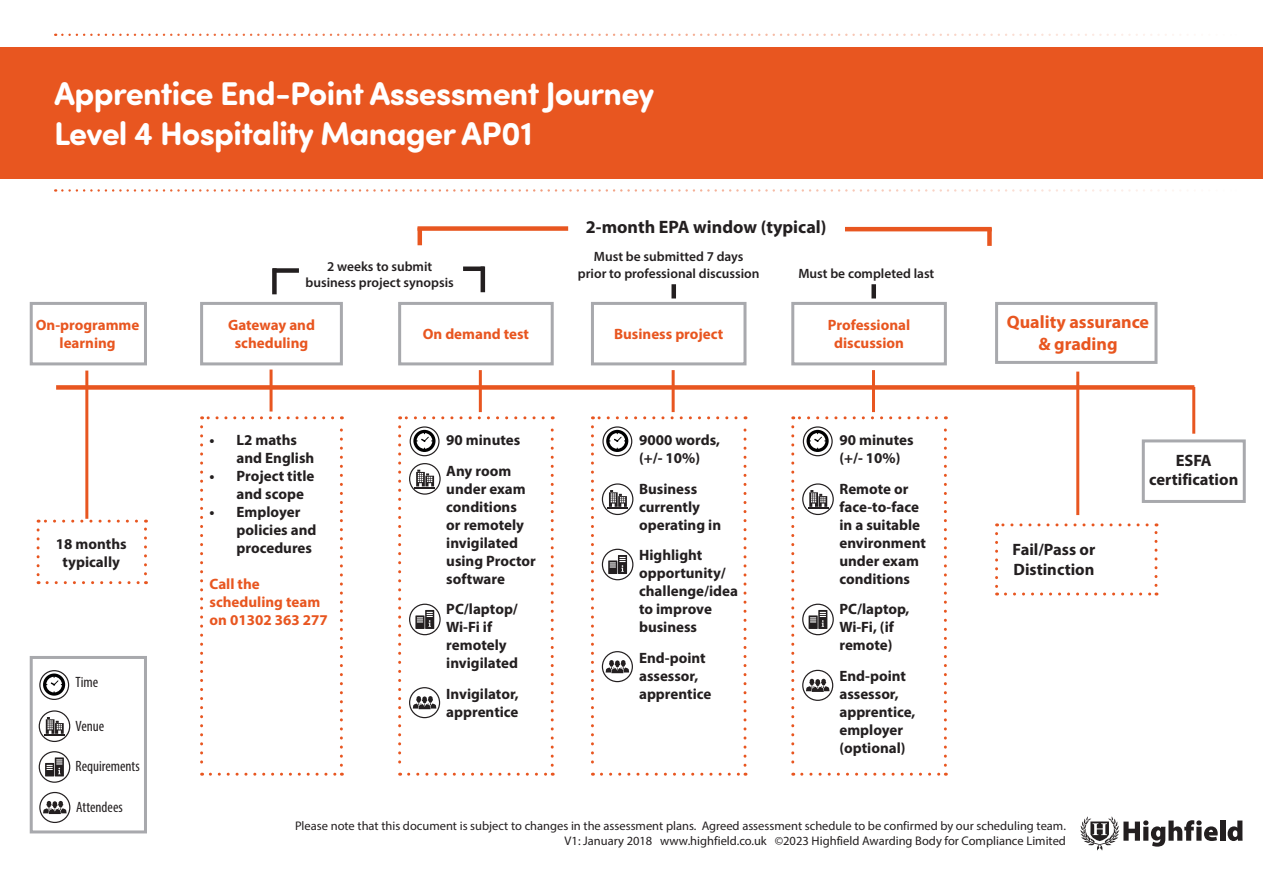
<style>
.page{position:relative;width:1263px;height:893px;background:#fff}
.page>*{position:absolute;margin:0;border:0;box-sizing:border-box;transform-origin:0 0}
.t1{font:700 33px/39.6px "Sofia Pro Soft";letter-spacing:-.02em;color:#fff}
.t2{font:700 18px "Myriad Pro";color:#231f20}
.t3{font:700 18px/21.6px "Myriad Pro";color:#e85620;text-align:center}
.t4{font:700 16.5px/19.8px "Myriad Pro";color:#231f20}
.t5{font:700 15px/18px "Myriad Pro";color:#231f20}
.t6{font:700 15px/18px "Myriad Pro";color:#e85620;text-align:center}
.t7{font:condensed 15px "Myriad Pro";color:#231f20}
.t8{font:600 13.5px/16.2px "Myriad Pro";color:#231f20;text-align:center}
.t9{font:12.45px/15px "Myriad Pro";color:#231f20;text-align:right}
</style>
<div class="page">
<div style="left:0;top:47px;width:1263px;height:131px;background:#e85620"></div>
<svg style="left:62px;top:189px;width:1126px;height:3px"></svg>
<svg style="left:62px;top:34px;width:1126px;height:2px"></svg>
<div style="left:56px;top:385px;width:1138px;height:5px;background:#e85620"></div>
<hr style="left:85px;top:371px;width:3px;height:148px;background:#e85620">
<hr style="left:1192px;top:387px;width:3px;height:47px;background:#e85620">
<svg style="left:37px;top:530px;width:3px;height:54px"></svg>
<svg style="left:47px;top:581px;width:99px;height:3px"></svg>
<svg style="left:144px;top:520px;width:3px;height:54px"></svg>
<svg style="left:38px;top:520px;width:99px;height:3px"></svg>
<svg style="left:43px;top:673px;width:22px;height:23px"></svg>
<div style="left:39px;top:670px;width:30px;height:30px;border:1px solid #231f20;border-radius:50%"></div>
<svg style="left:44px;top:717px;width:21px;height:18px"></svg>
<div style="left:39px;top:710px;width:31px;height:32px;border:1px solid #231f20;border-radius:50%"></div>
<svg style="left:45px;top:757px;width:19px;height:19px"></svg>
<div style="left:39px;top:751px;width:31px;height:32px;border:1px solid #231f20;border-radius:50%"></div>
<svg style="left:43px;top:801px;width:24px;height:13px"></svg>
<div style="left:39px;top:792px;width:31px;height:31px;border:1px solid #231f20;border-radius:50%"></div>
<div style="left:30px;top:302px;width:117px;height:63px;border:3px solid #a8a9ad"></div>
<div style="left:30px;top:656px;width:117px;height:177px;border:3px solid #a8a9ad"></div>
<hr style="left:270px;top:370px;width:3px;height:41px;background:#e85620">
<svg style="left:200px;top:427px;width:3px;height:349px"></svg>
<svg style="left:210px;top:773px;width:132px;height:3px"></svg>
<svg style="left:340px;top:416px;width:3px;height:349px"></svg>
<svg style="left:202px;top:416px;width:131px;height:3px"></svg>
<div style="left:200px;top:302px;width:143px;height:63px;border:3px solid #a8a9ad"></div>
<svg style="left:398px;top:427px;width:3px;height:349px"></svg>
<svg style="left:409px;top:773px;width:144px;height:3px"></svg>
<svg style="left:551px;top:416px;width:3px;height:349px"></svg>
<svg style="left:400px;top:416px;width:143px;height:3px"></svg>
<hr style="left:479px;top:370px;width:3px;height:42px;background:#e85620">
<div style="left:398px;top:302px;width:156px;height:63px;border:3px solid #a8a9ad"></div>
<svg style="left:413px;top:430px;width:22px;height:22px"></svg>
<div style="left:410px;top:426px;width:30px;height:30px;border:1px solid #231f20;border-radius:50%"></div>
<svg style="left:414px;top:470px;width:21px;height:18px"></svg>
<div style="left:409px;top:463px;width:32px;height:32px;border:1px solid #231f20;border-radius:50%"></div>
<svg style="left:415px;top:610px;width:19px;height:19px"></svg>
<div style="left:409px;top:604px;width:32px;height:31px;border:1px solid #231f20;border-radius:50%"></div>
<svg style="left:413px;top:696px;width:23px;height:13px"></svg>
<div style="left:409px;top:687px;width:31px;height:31px;border:1px solid #231f20;border-radius:50%"></div>
<svg style="left:591px;top:427px;width:3px;height:349px"></svg>
<svg style="left:601px;top:773px;width:145px;height:3px"></svg>
<svg style="left:743px;top:416px;width:3px;height:349px"></svg>
<svg style="left:592px;top:416px;width:144px;height:3px"></svg>
<hr style="left:672px;top:370px;width:3px;height:42px;background:#e85620">
<div style="left:591px;top:302px;width:155px;height:63px;border:3px solid #a8a9ad"></div>
<svg style="left:606px;top:430px;width:22px;height:22px"></svg>
<div style="left:602px;top:426px;width:30px;height:30px;border:1px solid #231f20;border-radius:50%"></div>
<svg style="left:607px;top:490px;width:21px;height:18px"></svg>
<div style="left:602px;top:483px;width:31px;height:32px;border:1px solid #231f20;border-radius:50%"></div>
<svg style="left:608px;top:555px;width:19px;height:19px"></svg>
<div style="left:602px;top:549px;width:31px;height:31px;border:1px solid #231f20;border-radius:50%"></div>
<svg style="left:606px;top:660px;width:23px;height:13px"></svg>
<div style="left:602px;top:651px;width:31px;height:31px;border:1px solid #231f20;border-radius:50%"></div>
<svg style="left:791px;top:427px;width:3px;height:349px"></svg>
<svg style="left:802px;top:773px;width:144px;height:3px"></svg>
<svg style="left:944px;top:416px;width:3px;height:349px"></svg>
<svg style="left:793px;top:416px;width:143px;height:3px"></svg>
<hr style="left:872px;top:370px;width:3px;height:42px;background:#e85620">
<div style="left:791px;top:302px;width:156px;height:63px;border:3px solid #a8a9ad"></div>
<svg style="left:806px;top:430px;width:23px;height:22px"></svg>
<div style="left:803px;top:426px;width:30px;height:30px;border:1px solid #231f20;border-radius:50%"></div>
<svg style="left:808px;top:490px;width:20px;height:18px"></svg>
<div style="left:802px;top:483px;width:32px;height:32px;border:1px solid #231f20;border-radius:50%"></div>
<svg style="left:808px;top:610px;width:19px;height:19px"></svg>
<div style="left:802px;top:604px;width:32px;height:31px;border:1px solid #231f20;border-radius:50%"></div>
<svg style="left:806px;top:679px;width:23px;height:13px"></svg>
<div style="left:802px;top:670px;width:31px;height:31px;border:1px solid #231f20;border-radius:50%"></div>
<hr style="left:1076px;top:372px;width:3px;height:143px;background:#e85620">
<svg style="left:995px;top:534px;width:3px;height:61px"></svg>
<svg style="left:1005px;top:592px;width:152px;height:3px"></svg>
<svg style="left:1154px;top:523px;width:3px;height:62px"></svg>
<svg style="left:996px;top:523px;width:151px;height:3px"></svg>
<div style="left:995px;top:302px;width:162px;height:62px;border:3px solid #a8a9ad"></div>
<div style="left:1142px;top:439px;width:104px;height:64px;border:3px solid #a8a9ad"></div>
<div style="left:1220px;top:820px;width:5px;height:21px;background:#231f20"></div>
<svg style="left:1227px;top:820px;width:15px;height:21px"></svg>
<svg style="left:1080px;top:816px;width:138px;height:35px"></svg>
<div style="left:273px;top:268px;width:26px;height:5px;background:#231f20"></div>
<div style="left:272px;top:268px;width:5px;height:26px;background:#231f20"></div>
<div style="left:463px;top:266px;width:21px;height:5px;background:#231f20"></div>
<hr style="left:481px;top:266px;width:4px;height:26px;background:#231f20">
<div style="left:417px;top:226px;width:151px;height:5px;background:#e85620"></div>
<div style="left:417px;top:228px;width:5px;height:17px;background:#e85620"></div>
<hr style="left:845px;top:227px;width:147px;height:4px;background:#e85620">
<div style="left:987px;top:228px;width:5px;height:18px;background:#e85620"></div>
<div style="left:871px;top:284px;width:5px;height:14px;background:#231f20"></div>
<div style="left:671px;top:284px;width:5px;height:14px;background:#231f20"></div>
<h1 class="t1" style="left:54px;top:72px;width:602px">Apprentice End-Point Assessment Journey<br>Level 4 Hospitality Manager AP01</h1>
<p class="t2" style="left:586px;top:215px;width:242px">2-month EPA window (typical)</p>
<p class="t6" style="left:36px;top:315px;width:105px">On-programme learning</p>
<p class="t5" style="left:56px;top:535px;width:72px;text-align:center">18 months typically</p>
<p class="t7" style="left:76px;top:673px;width:24px">Time</p>
<p class="t7" style="left:76px;top:717px;width:30px">Venue</p>
<p class="t7" style="left:76px;top:757px;width:66px">Requirements</p>
<p class="t7" style="left:76px;top:798px;width:48px">Attendees</p>
<p class="t8" style="left:305px;top:258px;width:150px">2 weeks to submit business project synopsis</p>
<p class="t8" style="left:578px;top:248px;width:183px">Must be submitted 7 days<br>prior to professional discussion</p>
<p class="t6" style="left:228px;top:315px;width:88px">Gateway and scheduling</p>
<p class="t6" style="left:423px;top:324px;width:108px">On demand test</p>
<p class="t5" style="left:237px;top:430px;width:79px;text-indent:-27px">• L2 maths and English</p>
<p class="t5" style="left:237px;top:466px;width:79px;text-indent:-27px">• Project title and scope</p>
<p class="t5" style="left:237px;top:502px;width:81px;text-indent:-27px">• Employer policies and procedures</p>
<p class="t6" style="left:210px;top:574px;width:120px;text-align:left">Call the scheduling team on 01302 363 277</p>
<p class="t5" style="left:446px;top:424px;width:76px;line-height:30.8px">90 minutes<br>Any room</p>
<p class="t5" style="left:446px;top:479px;width:91px">under exam conditions<br>or remotely invigilated using Proctor software</p>
<p class="t5" style="left:446px;top:600px;width:73px">PC/laptop/<br>Wi-Fi if remotely invigilated</p>
<p class="t5" style="left:446px;top:685px;width:74px">Invigilator, apprentice</p>
<p class="t6" style="left:614px;top:324px;width:111px">Business project</p>
<p class="t5" style="left:639px;top:430px;width:82px">9000 words, (+/- 10%)</p>
<p class="t5" style="left:639px;top:479px;width:84px">Business currently operating in</p>
<p class="t5" style="left:639px;top:546px;width:100px">Highlight opportunity/ challenge/idea to improve business</p>
<p class="t5" style="left:639px;top:649px;width:74px">End-point assessor, apprentice</p>
<p class="t8" style="left:798px;top:265px;width:137px">Must be completed last</p>
<p class="t6" style="left:828px;top:315px;width:84px">Professional discussion</p>
<p class="t5" style="left:839px;top:430px;width:76px">90 minutes (+/- 10%)</p>
<p class="t5" style="left:839px;top:479px;width:88px">Remote or face-to-face in a suitable environment under exam conditions</p>
<p class="t5" style="left:839px;top:600px;width:72px">PC/laptop,<br>Wi-Fi, (if remote)</p>
<p class="t5" style="left:839px;top:667px;width:77px">End-point assessor, apprentice, employer (optional)</p>
<p class="t3" style="left:1007px;top:311px;width:144px">Quality assurance &amp; grading</p>
<p class="t4" style="left:1012px;top:539px;width:84px">Fail/Pass or<br>Distinction</p>
<p class="t4" style="left:1149px;top:450px;width:91px;text-align:center">ESFA certification</p>
<p class="t9" style="left:295px;top:818px;width:772px">Please note that this document is subject to changes in the assessment plans. Agreed assessment schedule to be confirmed by our scheduling team.<br>V1: January 2018 www.highfield.co.uk ©2023 Highfield Awarding Body for Compliance Limited</p>
</div>
